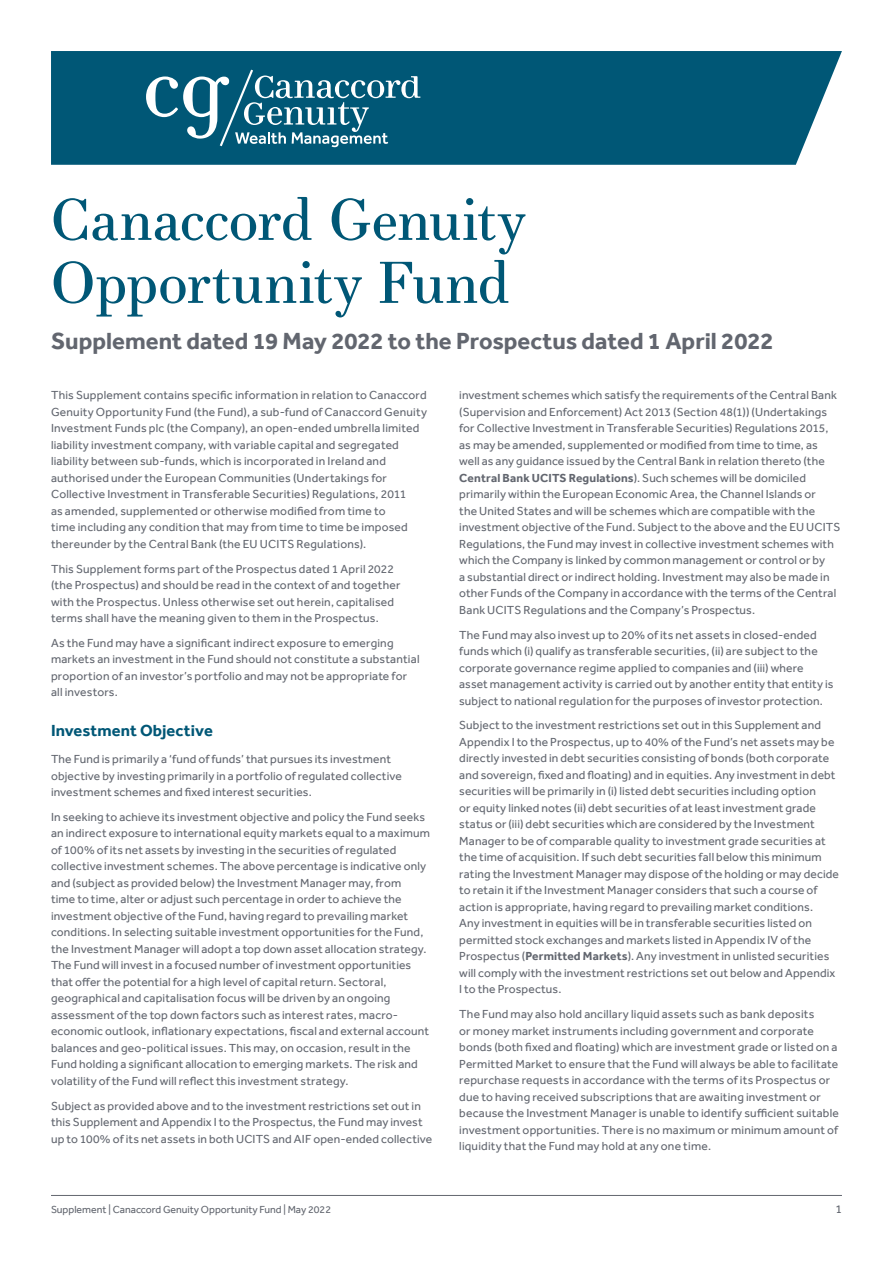
<style>
.page{position:relative;width:893px;height:1263px;background:#fff}
.page>*{position:absolute;margin:0;border:0;box-sizing:border-box;transform-origin:0 0}
.t1{font:57px/63px "Essonnes Text";letter-spacing:-.005em;color:#005776}
.t2{font:700 24px "Effra";color:#62666f}
.t3{font:700 16.5px "Effra";letter-spacing:.005em;color:#005776}
.t4{font:12px/16.5px "Effra";letter-spacing:.015em;color:#62666f}
.t5{font:10.5px "Effra";color:#62666f}
.s1{font-weight:700}
</style>
<div class="page">
<div style="left:51px;top:51px;width:791px;height:114px;background:#005776"></div>
<svg style="left:146px;top:70px;width:274px;height:77px"></svg>
<hr style="left:51px;top:1195px;width:791px;height:1px;background:#62666f">
<h1 class="t1" style="left:51px;top:187px;width:476px">Canaccord Genuity<br>Opportunity Fund</h1>
<h2 class="t2" style="left:51px;top:326px;width:724px">Supplement dated 19 May 2022 to the Prospectus dated 1 April 2022</h2>
<p class="t4" style="left:51px;top:387px;width:377px">This Supplement contains specific information in relation to Canaccord Genuity Opportunity Fund (the Fund), a sub-fund of Canaccord Genuity Investment Funds plc (the Company), an open-ended umbrella limited liability investment company, with variable capital and segregated liability between sub-funds, which is incorporated in Ireland and authorised under the European Communities (Undertakings for Collective Investment in Transferable Securities) Regulations, 2011<br>as amended, supplemented or otherwise modified from time to<br>time including any condition that may from time to time be imposed thereunder by the Central Bank (the EU UCITS Regulations).</p>
<p class="t4" style="left:51px;top:560px;width:351px">This Supplement forms part of the Prospectus dated 1 April 2022 (the Prospectus) and should be read in the context of and together with the Prospectus. Unless otherwise set out herein, capitalised terms shall have the meaning given to them in the Prospectus.</p>
<p class="t4" style="left:51px;top:634px;width:370px">As the Fund may have a significant indirect exposure to emerging markets an investment in the Fund should not constitute a substantial proportion of an investor’s portfolio and may not be appropriate for all investors.</p>
<h3 class="t3" style="left:51px;top:721px;width:163px">Investment Objective</h3>
<p class="t4" style="left:51px;top:751px;width:352px">The Fund is primarily a ‘fund of funds’ that pursues its investment objective by investing primarily in a portfolio of regulated collective investment schemes and fixed interest securities.</p>
<p class="t4" style="left:51px;top:808px;width:380px">In seeking to achieve its investment objective and policy the Fund seeks an indirect exposure to international equity markets equal to a maximum of 100% of its net assets by investing in the securities of regulated collective investment schemes. The above percentage is indicative only and (subject as provided below) the Investment Manager may, from<br>time to time, alter or adjust such percentage in order to achieve the investment objective of the Fund, having regard to prevailing market conditions. In selecting suitable investment opportunities for the Fund, the Investment Manager will adopt a top down asset allocation strategy.<br>The Fund will invest in a focused number of investment opportunities that offer the potential for a high level of capital return. Sectoral, geographical and capitalisation focus will be driven by an ongoing assessment of the top down factors such as interest rates, macro&shy;economic outlook, inflationary expectations, fiscal and external account balances and geo-political issues. This may, on occasion, result in the Fund holding a significant allocation to emerging markets. The risk and volatility of the Fund will reflect this investment strategy.</p>
<p class="t4" style="left:51px;top:1097px;width:383px">Subject as provided above and to the investment restrictions set out in this Supplement and Appendix I to the Prospectus, the Fund may invest up to 100% of its net assets in both UCITS and AIF open-ended collective</p>
<p class="t4" style="left:459px;top:387px;width:383px">investment schemes which satisfy the requirements of the Central Bank (Supervision and Enforcement) Act 2013 (Section 48(1)) (Undertakings for Collective Investment in Transferable Securities) Regulations 2015, as may be amended, supplemented or modified from time to time, as well as any guidance issued by the Central Bank in relation thereto (the <span class="s1">Central Bank UCITS Regulations</span>). Such schemes will be domiciled primarily within the European Economic Area, the Channel Islands or<br>the United States and will be schemes which are compatible with the investment objective of the Fund. Subject to the above and the EU UCITS Regulations, the Fund may invest in collective investment schemes with which the Company is linked by common management or control or by<br>a substantial direct or indirect holding. Investment may also be made in other Funds of the Company in accordance with the terms of the Central Bank UCITS Regulations and the Company’s Prospectus.</p>
<p class="t4" style="left:459px;top:626px;width:376px">The Fund may also invest up to 20% of its net assets in closed-ended funds which (i) qualify as transferable securities, (ii) are subject to the corporate governance regime applied to companies and (iii) where asset management activity is carried out by another entity that entity is subject to national regulation for the purposes of investor protection.</p>
<p class="t4" style="left:459px;top:717px;width:381px">Subject to the investment restrictions set out in this Supplement and Appendix I to the Prospectus, up to 40% of the Fund’s net assets may be directly invested in debt securities consisting of bonds (both corporate and sovereign, fixed and floating) and in equities. Any investment in debt securities will be primarily in (i) listed debt securities including option<br>or equity linked notes (ii) debt securities of at least investment grade status or (iii) debt securities which are considered by the Investment Manager to be of comparable quality to investment grade securities at the time of acquisition. If such debt securities fall below this minimum rating the Investment Manager may dispose of the holding or may decide to retain it if the Investment Manager considers that such a course of action is appropriate, having regard to prevailing market conditions.<br>Any investment in equities will be in transferable securities listed on permitted stock exchanges and markets listed in Appendix IV of the Prospectus (<span class="s1">Permitted Markets</span>). Any investment in unlisted securities will comply with the investment restrictions set out below and Appendix I to the Prospectus.</p>
<p class="t4" style="left:459px;top:1006px;width:381px">The Fund may also hold ancillary liquid assets such as bank deposits<br>or money market instruments including government and corporate bonds (both fixed and floating) which are investment grade or listed on a Permitted Market to ensure that the Fund will always be able to facilitate repurchase requests in accordance with the terms of its Prospectus or due to having received subscriptions that are awaiting investment or because the Investment Manager is unable to identify sufficient suitable investment opportunities. There is no maximum or minimum amount of liquidity that the Fund may hold at any one time.</p>
<p class="t5" style="left:51px;top:1203px;width:282px">Supplement | Canaccord Genuity Opportunity Fund | May 2022</p>
<p class="t4" style="left:835px;top:1200px;width:8px">1</p>
</div>
